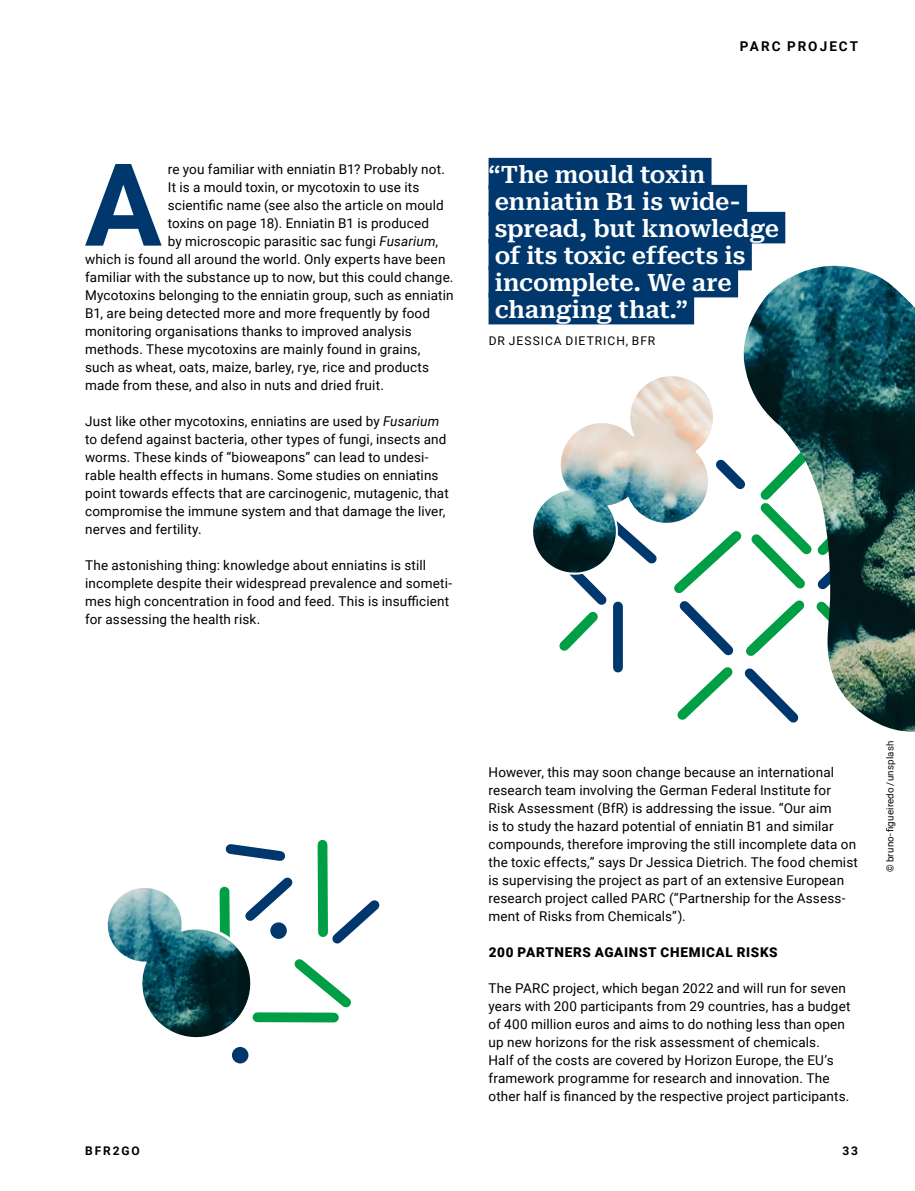
<style>
.page{position:relative;width:915px;height:1191px;background:#fff}
.page>*{position:absolute;margin:0;border:0;box-sizing:border-box;transform-origin:0 0}
.t1{font:700 114.75px "Roboto";color:#00386d}
.t2{font:24px/27px "Roboto Serif 20 pt";letter-spacing:-.01em;color:#fff}
.t3{font:13.5px/18px "Roboto";letter-spacing:.01em;color:#000}
.t4{font:900 13.5px "Roboto";letter-spacing:.05em;color:#000}
.t5{font:700 13.5px "Roboto";letter-spacing:.145em;color:#000}
.t6{font:12px "Roboto";letter-spacing:.08em;color:#000}
.t7{font:700 12px "Roboto";letter-spacing:.155em;color:#000}
.t8{font:9.75px "Roboto";letter-spacing:.025em;color:#000}
.s1{font-style:italic}
</style>
<div class="page">
<div style="left:488px;top:158px;width:223px;height:31px;background:#00386d"></div>
<div style="left:488px;top:185px;width:258px;height:31px;background:#00386d"></div>
<div style="left:488px;top:212px;width:297px;height:31px;background:#00386d"></div>
<div style="left:488px;top:239px;width:263px;height:31px;background:#00386d"></div>
<div style="left:488px;top:266px;width:249px;height:31px;background:#00386d"></div>
<div style="left:488px;top:293px;width:206px;height:31px;background:#00386d"></div>
<svg style="left:107px;top:840px;width:273px;height:198px"></svg>
<svg style="left:533px;top:376px;width:209px;height:344px"></svg>
<div style="left:270px;top:922px;width:17px;height:17px;background:#00386d;border-radius:50%"></div>
<div style="left:232px;top:1047px;width:16px;height:16px;background:#00386d;border-radius:50%"></div>
<img style="left:742px;top:266px;width:172px;height:466px">
<p class="t5" style="left:739px;top:37px;width:120px">PARC PROJECT</p>
<p class="t1" style="left:85px;top:124px;width:79px">A</p>
<p class="t3" style="left:168px;top:159px;width:278px">re you familiar with enniatin B1? Probably not.</p>
<p class="t3" style="left:168px;top:177px;width:253px">It is a mould toxin, or mycotoxin to use its</p>
<p class="t3" style="left:168px;top:195px;width:277px">scientific name (see also the article on mould</p>
<p class="t3" style="left:168px;top:213px;width:263px">toxins on page 18). Enniatin B1 is produced</p>
<p class="t3" style="left:168px;top:231px;width:272px">by microscopic parasitic sac fungi <span class="s1">Fusarium</span>,</p>
<p class="t3" style="left:85px;top:249px;width:362px">which is found all around the world. Only experts have been</p>
<p class="t3" style="left:85px;top:267px;width:370px">familiar with the substance up to now, but this could change.</p>
<p class="t3" style="left:85px;top:285px;width:370px">Mycotoxins belonging to the enniatin group, such as enniatin</p>
<p class="t3" style="left:85px;top:303px;width:346px">B1, are being detected more and more frequently by food</p>
<p class="t3" style="left:85px;top:321px;width:328px">monitoring organisations thanks to improved analysis</p>
<p class="t3" style="left:85px;top:339px;width:337px">methods. These mycotoxins are mainly found in grains,</p>
<p class="t3" style="left:85px;top:357px;width:345px">such as wheat, oats, maize, barley, rye, rice and products</p>
<p class="t3" style="left:85px;top:375px;width:300px">made from these, and also in nuts and dried fruit.</p>
<p class="t3" style="left:85px;top:411px;width:365px">Just like other mycotoxins, enniatins are used by <span class="s1">Fusarium </span>to defend against bacteria, other types of fungi, insects and worms. These kinds of “bioweapons” can lead to undesi&shy;rable health effects in humans. Some studies on enniatins point towards effects that are carcinogenic, mutagenic, that compromise the immune system and that damage the liver, nerves and fertility.</p>
<p class="t3" style="left:85px;top:555px;width:368px">The astonishing thing: knowledge about enniatins is still incomplete despite their widespread prevalence and someti&shy;mes high concentration in food and feed. This is insufficient for assessing the health risk.</p>
<p class="t2" style="left:488px;top:159px;width:292px">“The mould toxin enniatin B1 is wide&shy;spread, but knowledge of its toxic effects is incomplete. We are changing that.”</p>
<p class="t6" style="left:488px;top:332px;width:168px">DR JESSICA DIETRICH, BFR</p>
<p class="t3" style="left:488px;top:762px;width:371px">However, this may soon change because an international research team involving the German Federal Institute for Risk Assessment (BfR) is addressing the issue. “Our aim<br>is to study the hazard potential of enniatin B1 and similar compounds, therefore improving the still incomplete data on the toxic effects,” says Dr Jessica Dietrich. The food chemist is supervising the project as part of an extensive European research project called PARC (“Partnership for the Assess&shy;ment of Risks from Chemicals”).</p>
<h3 class="t4" style="left:488px;top:942px;width:290px">200 PARTNERS AGAINST CHEMICAL RISKS</h3>
<p class="t3" style="left:488px;top:978px;width:363px">The PARC project, which began 2022 and will run for seven years with 200 participants from 29 countries, has a budget of 400 million euros and aims to do nothing less than open up new horizons for the risk assessment of chemicals.<br>Half of the costs are covered by Horizon Europe, the EU’s framework programme for research and innovation. The other half is financed by the respective project participants.</p>
<p class="t7" style="left:85px;top:1142px;width:56px">BFR2GO</p>
<p class="t7" style="left:842px;top:1142px;width:17px">33</p>
<p class="t8" style="left:882px;top:872px;width:133px;rotate:-90deg">© bruno-figueiredo / unsplash</p>
</div>
